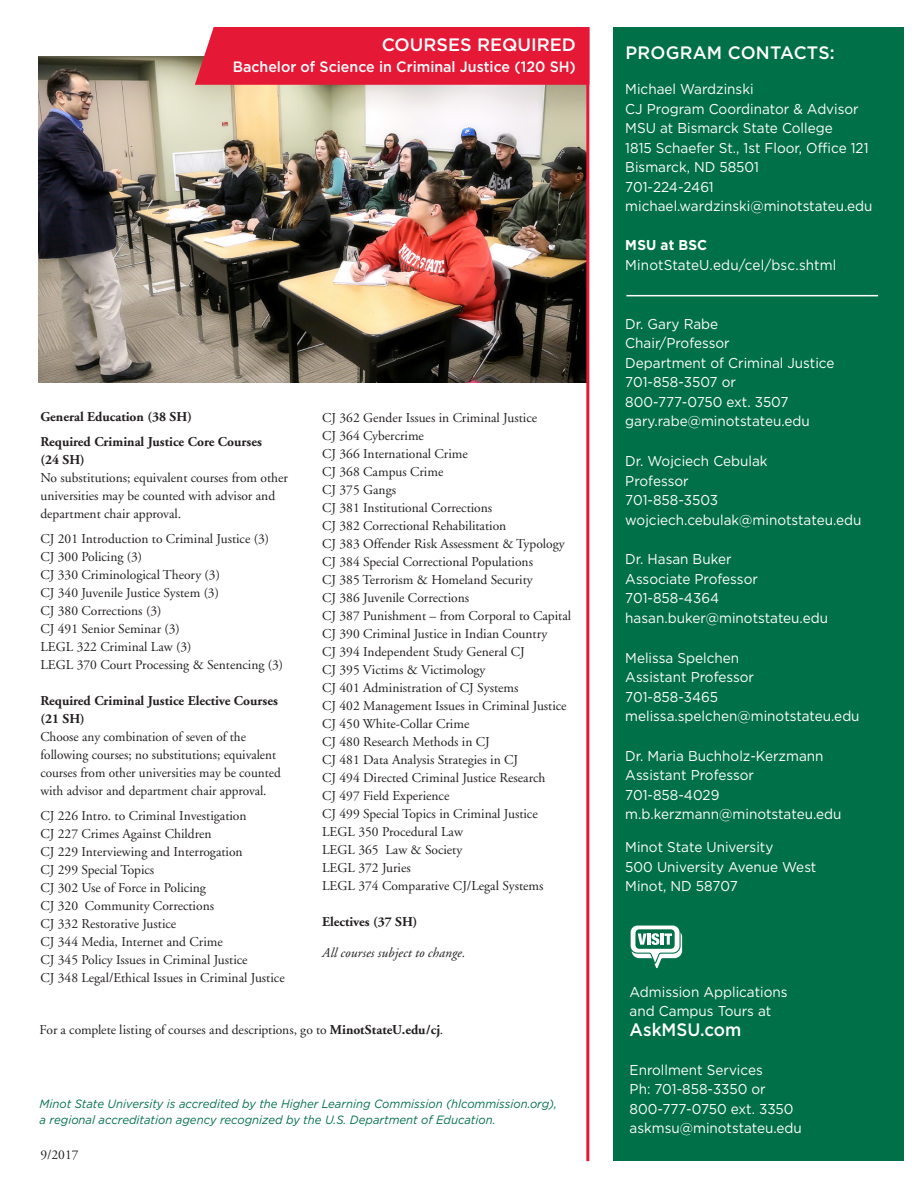
<style>
.page{position:relative;width:918px;height:1188px;background:#fff}
.page>*{position:absolute;margin:0;border:0;box-sizing:border-box;transform-origin:0 0}
.t1{font:500 18px "Gotham";color:#fff}
.t2{font:500 18px "Gotham";color:#fff;scale:.95 1}
.t3{font:500 15px "Gotham";color:#fff;scale:.95 1}
.Headers{font:14.25px/19.5px "Gotham";color:#fff;scale:.95 1}
.t4{font:700 14.25px "Gotham";letter-spacing:.015em;color:#fff;scale:.95 1}
.t5{font:13.5px/18px "Adobe Garamond";color:#231f20}
.t6{font:700 13.5px/18px "Adobe Garamond";color:#231f20}
.t7{font:italic 13.5px "Adobe Garamond";letter-spacing:.01em;color:#231f20}
.t8{font:italic 12px/16.5px "Gotham";color:#007049;scale:.95 1}
.s1{font-weight:700}
</style>
<div class="page">
<img style="left:39px;top:56px;width:547px;height:326px">
<div style="left:195px;top:27px;width:391px;height:58px;background:#e51836"></div>
<div style="left:613px;top:27px;width:291px;height:1134px;background:#007049"></div>
<svg style="left:631px;top:926px;width:51px;height:42px"></svg>
<hr style="left:586px;top:27px;width:3px;height:1134px;background:#e51836">
<hr style="left:626px;top:295px;width:252px;height:1px;background:#fff">
<p class="t1" style="left:382px;top:34px;width:196px">COURSES REQUIRED</p>
<p class="t3" style="left:233px;top:58px;width:363px">Bachelor of Science in Criminal Justice (120 SH)</p>
<p class="t6" style="left:40px;top:408px;width:153px">General Education (38 SH)</p>
<p class="t6" style="left:40px;top:433px;width:223px">Required Criminal Justice Core Courses (24 SH)</p>
<p class="t5" style="left:40px;top:469px;width:249px">No substitutions; equivalent courses from other universities may be counted with advisor and department chair approval.</p>
<p class="t5" style="left:40px;top:530px;width:230px">CJ 201 Introduction to Criminal Justice (3)</p>
<p class="t5" style="left:40px;top:548px;width:103px">CJ 300 Policing (3)</p>
<p class="t5" style="left:40px;top:566px;width:181px">CJ 330 Criminological Theory (3)</p>
<p class="t5" style="left:40px;top:584px;width:180px">CJ 340 Juvenile Justice System (3)</p>
<p class="t5" style="left:40px;top:602px;width:122px">CJ 380 Corrections (3)</p>
<p class="t5" style="left:40px;top:620px;width:141px">CJ 491 Senior Seminar (3)</p>
<p class="t5" style="left:40px;top:638px;width:153px">LEGL 322 Criminal Law (3)</p>
<p class="t5" style="left:40px;top:656px;width:244px">LEGL 370 Court Processing &amp; Sentencing (3)</p>
<p class="t6" style="left:40px;top:692px;width:239px">Required Criminal Justice Elective Courses (21 SH)</p>
<p class="t5" style="left:40px;top:728px;width:242px">Choose any combination of seven of the following courses; no substitutions; equivalent courses from other universities may be counted with advisor and department chair approval.</p>
<p class="t5" style="left:40px;top:807px;width:208px">CJ 226 Intro. to Criminal Investigation</p>
<p class="t5" style="left:40px;top:825px;width:173px">CJ 227 Crimes Against Children</p>
<p class="t5" style="left:40px;top:843px;width:204px">CJ 229 Interviewing and Interrogation</p>
<p class="t5" style="left:40px;top:861px;width:115px">CJ 299 Special Topics</p>
<p class="t5" style="left:40px;top:879px;width:167px">CJ 302 Use of Force in Policing</p>
<p class="t5" style="left:40px;top:897px;width:175px">CJ 320 Community Corrections</p>
<p class="t5" style="left:40px;top:915px;width:137px">CJ 332 Restorative Justice</p>
<p class="t5" style="left:40px;top:933px;width:184px">CJ 344 Media, Internet and Crime</p>
<p class="t5" style="left:40px;top:951px;width:209px">CJ 345 Policy Issues in Criminal Justice</p>
<p class="t5" style="left:40px;top:969px;width:246px">CJ 348 Legal/Ethical Issues in Criminal Justice</p>
<p class="t5" style="left:322px;top:409px;width:216px">CJ 362 Gender Issues in Criminal Justice</p>
<p class="t5" style="left:322px;top:427px;width:103px">CJ 364 Cybercrime</p>
<p class="t5" style="left:322px;top:445px;width:147px">CJ 366 International Crime</p>
<p class="t5" style="left:322px;top:463px;width:123px">CJ 368 Campus Crime</p>
<p class="t5" style="left:322px;top:481px;width:75px">CJ 375 Gangs</p>
<p class="t5" style="left:322px;top:499px;width:172px">CJ 381 Institutional Corrections</p>
<p class="t5" style="left:322px;top:517px;width:186px">CJ 382 Correctional Rehabilitation</p>
<p class="t5" style="left:322px;top:535px;width:244px">CJ 383 Offender Risk Assessment &amp; Typology</p>
<p class="t5" style="left:322px;top:553px;width:212px">CJ 384 Special Correctional Populations</p>
<p class="t5" style="left:322px;top:571px;width:212px">CJ 385 Terrorism &amp; Homeland Security</p>
<p class="t5" style="left:322px;top:589px;width:149px">CJ 386 Juvenile Corrections</p>
<p class="t5" style="left:322px;top:607px;width:251px">CJ 387 Punishment – from Corporal to Capital</p>
<p class="t5" style="left:322px;top:625px;width:227px">CJ 390 Criminal Justice in Indian Country<br>CJ 394 Independent Study General CJ</p>
<p class="t5" style="left:322px;top:661px;width:165px">CJ 395 Victims &amp; Victimology</p>
<p class="t5" style="left:322px;top:679px;width:198px">CJ 401 Administration of CJ Systems</p>
<p class="t5" style="left:322px;top:697px;width:246px">CJ 402 Management Issues in Criminal Justice</p>
<p class="t5" style="left:322px;top:715px;width:149px">CJ 450 White-Collar Crime</p>
<p class="t5" style="left:322px;top:733px;width:169px">CJ 480 Research Methods in CJ</p>
<p class="t5" style="left:322px;top:751px;width:198px">CJ 481 Data Analysis Strategies in CJ</p>
<p class="t5" style="left:322px;top:769px;width:225px">CJ 494 Directed Criminal Justice Research</p>
<p class="t5" style="left:322px;top:787px;width:129px">CJ 497 Field Experience</p>
<p class="t5" style="left:322px;top:805px;width:217px">CJ 499 Special Topics in Criminal Justice</p>
<p class="t5" style="left:322px;top:823px;width:142px">LEGL 350 Procedural Law</p>
<p class="t5" style="left:322px;top:841px;width:142px">LEGL 365 Law &amp; Society</p>
<p class="t5" style="left:322px;top:859px;width:90px">LEGL 372 Juries</p>
<p class="t5" style="left:322px;top:877px;width:223px">LEGL 374 Comparative CJ/Legal Systems</p>
<p class="t6" style="left:322px;top:913px;width:97px">Electives (37 SH)</p>
<p class="t7" style="left:322px;top:946px;width:145px">All courses subject to change.</p>
<p class="t5" style="left:40px;top:1021px;width:405px">For a complete listing of courses and descriptions, go to <span class="s1">MinotStateU.edu/cj</span>.</p>
<p class="t8" style="left:40px;top:1095px;width:546px">Minot State University is accredited by the Higher Learning Commission (hlcommission.org), a regional accreditation agency recognized by the U.S. Department of Education.</p>
<p class="t5" style="left:40px;top:1146px;width:40px">9/2017</p>
<p class="t1" style="left:625px;top:42px;width:211px">PROGRAM CONTACTS:</p>
<p class="Headers" style="left:625px;top:79px;width:247px">Michael Wardzinski<br>CJ Program Coordinator &amp; Advisor<br>MSU at Bismarck State College</p>
<p class="Headers" style="left:625px;top:138px;width:258px">1815 Schaefer St., 1st Floor, Office 121</p>
<p class="Headers" style="left:625px;top:157px;width:262px">Bismarck, ND 58501<br>701-224-2461 michael.wardzinski@minotstateu.edu</p>
<p class="t4" style="left:625px;top:237px;width:88px">MSU at BSC</p>
<p class="Headers" style="left:625px;top:255px;width:224px">MinotStateU.edu/cel/bsc.shtml</p>
<p class="Headers" style="left:625px;top:314px;width:222px">Dr. Gary Rabe<br>Chair/Professor<br>Department of Criminal Justice<br>701-858-3507 or<br>800-777-0750 ext. 3507 gary.rabe@minotstateu.edu</p>
<p class="Headers" style="left:625px;top:451px;width:250px">Dr. Wojciech Cebulak<br>Professor<br>701-858-3503 wojciech.cebulak@minotstateu.edu</p>
<p class="Headers" style="left:625px;top:549px;width:215px">Dr. Hasan Buker<br>Associate Professor<br>701-858-4364 hasan.buker@minotstateu.edu</p>
<p class="Headers" style="left:625px;top:648px;width:248px">Melissa Spelchen<br>Assistant Professor<br>701-858-3465 melissa.spelchen@minotstateu.edu</p>
<p class="Headers" style="left:625px;top:746px;width:229px">Dr. Maria Buchholz-Kerzmann<br>Assistant Professor<br>701-858-4029 m.b.kerzmann@minotstateu.edu</p>
<p class="Headers" style="left:625px;top:837px;width:203px">Minot State University<br>500 University Avenue West<br>Minot, ND 58707</p>
<p class="Headers" style="left:630px;top:982px;width:168px">Admission Applications and Campus Tours at</p>
<p class="t2" style="left:630px;top:1019px;width:119px">AskMSU.com</p>
<p class="Headers" style="left:630px;top:1060px;width:142px">Enrollment Services</p>
<p class="Headers" style="left:630px;top:1079px;width:145px">Ph: 701-858-3350 or</p>
<p class="Headers" style="left:630px;top:1099px;width:174px">800-777-0750 ext. 3350</p>
<p class="Headers" style="left:630px;top:1118px;width:183px">askmsu@minotstateu.edu</p>
</div>
